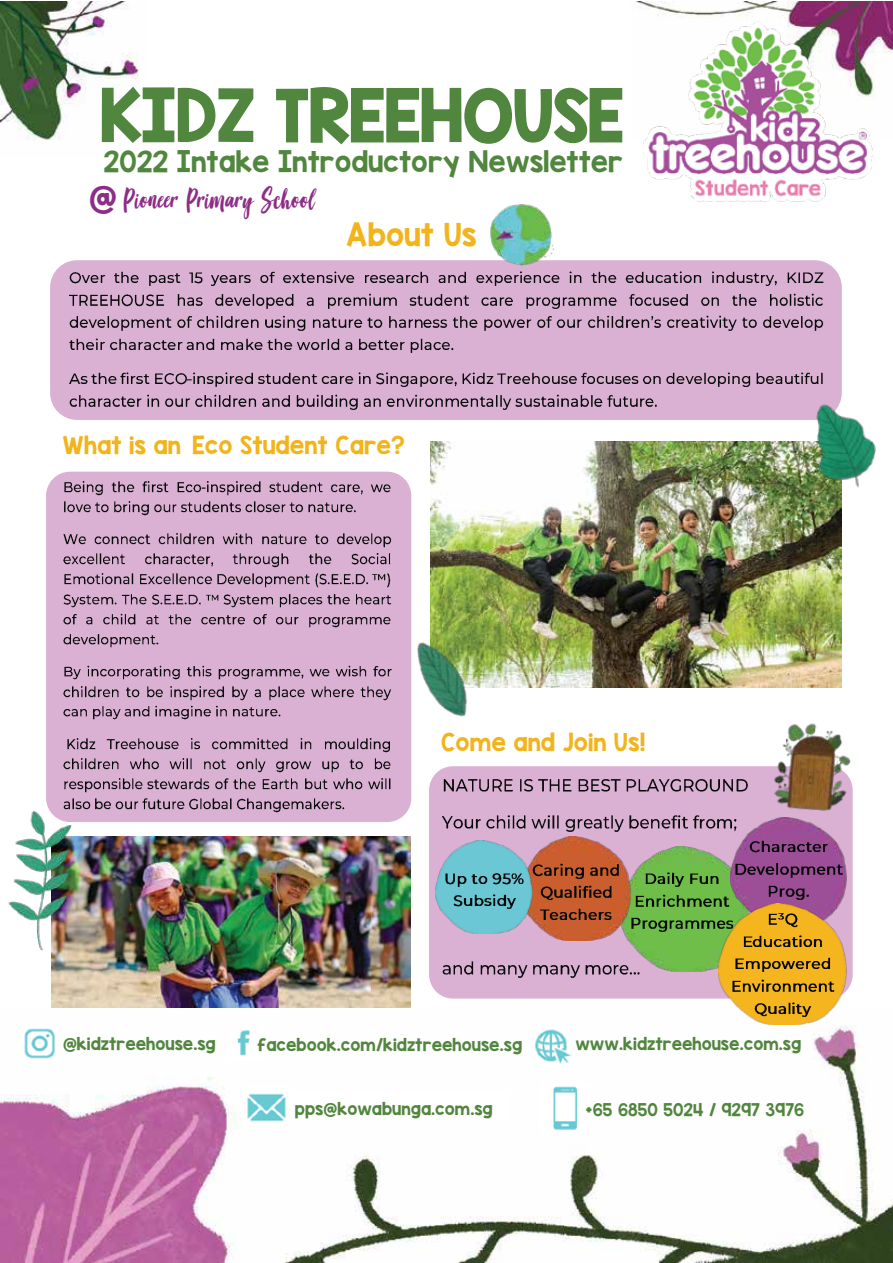
<style>
.page{position:relative;width:893px;height:1263px;background:#fff}
.page>*{position:absolute;margin:0;border:0;box-sizing:border-box;transform-origin:0 0}
.t1{font:60px "KG Blank Space Solid";color:#51863e}
.t2{font:30px "Good Vibes";color:#8d2d85}
.t3{font:27px "KG Blank Space Solid";color:#f2b41c}
.t4{font:24.9px "KG Blank Space Solid";color:#51863e}
.t5{font:21px "KG Blank Space Solid";color:#f2b41c}
.t6{font:15px "KG Blank Space Solid";color:#51863e}
.s1{font-family:"KG Blank Space Solid"}
</style>
<div class="page">
<img style="left:51px;top:836px;width:359px;height:172px">
<img style="left:0;top:2px;width:139px;height:138px">
<svg style="left:101px;top:85px;width:153px;height:58px"></svg>
<svg style="left:276px;top:87px;width:347px;height:58px"></svg>
<img style="left:637px;top:2px;width:255px;height:51px">
<img style="left:637px;top:10px;width:244px;height:192px">
<div style="left:51px;top:261px;width:790px;height:158px;background:#dab1d3;border-radius:26px"></div>
<div style="left:50px;top:260px;width:792px;height:160px;border:2px solid #dab1d3;border-radius:26px"></div>
<img style="left:69px;top:271px;width:126px;height:15px">
<img style="left:195px;top:266px;width:639px;height:20px">
<img style="left:69px;top:293px;width:754px;height:16px">
<img style="left:69px;top:315px;width:190px;height:16px">
<img style="left:265px;top:315px;width:103px;height:16px">
<img style="left:368px;top:316px;width:56px;height:12px">
<img style="left:424px;top:315px;width:400px;height:16px">
<img style="left:69px;top:338px;width:114px;height:12px">
<img style="left:186px;top:338px;width:268px;height:15px">
<img style="left:69px;top:373px;width:19px;height:11px">
<img style="left:91px;top:372px;width:30px;height:12px">
<img style="left:121px;top:372px;width:702px;height:15px">
<img style="left:187px;top:372px;width:11px;height:15px">
<img style="left:69px;top:394px;width:390px;height:16px">
<img style="left:460px;top:394px;width:197px;height:16px">
<div style="left:47px;top:472px;width:364px;height:349px;background:#dab1d3;border-radius:23px"></div>
<div style="left:46px;top:472px;width:365px;height:350px;border:2px solid #dab1d3;border-radius:23px"></div>
<img style="left:64px;top:481px;width:137px;height:14px">
<img style="left:206px;top:477px;width:196px;height:18px">
<img style="left:64px;top:501px;width:292px;height:14px">
<img style="left:63px;top:533px;width:329px;height:14px">
<img style="left:63px;top:553px;width:328px;height:14px">
<img style="left:64px;top:573px;width:148px;height:12px">
<img style="left:217px;top:573px;width:156px;height:14px">
<img style="left:373px;top:573px;width:18px;height:14px">
<img style="left:63px;top:594px;width:161px;height:14px">
<img style="left:224px;top:594px;width:126px;height:14px">
<img style="left:63px;top:613px;width:182px;height:12px">
<img style="left:253px;top:614px;width:100px;height:14px">
<img style="left:63px;top:634px;width:96px;height:14px">
<img style="left:63px;top:665px;width:291px;height:35px">
<img style="left:63px;top:706px;width:58px;height:14px">
<img style="left:124px;top:705px;width:157px;height:15px">
<img style="left:67px;top:738px;width:287px;height:12px">
<img style="left:85px;top:758px;width:269px;height:14px">
<img style="left:85px;top:778px;width:63px;height:14px">
<img style="left:148px;top:778px;width:243px;height:12px">
<img style="left:84px;top:801px;width:7px;height:9px">
<img style="left:95px;top:798px;width:250px;height:14px">
<div style="left:430px;top:767px;width:422px;height:231px;background:#dab1d3;border-radius:23px"></div>
<div style="left:429px;top:766px;width:424px;height:233px;border:2px solid #dab1d3;border-radius:23px"></div>
<img style="left:443px;top:779px;width:290px;height:13px">
<img style="left:443px;top:815px;width:287px;height:17px">
<img style="left:443px;top:961px;width:197px;height:17px">
<img style="left:431px;top:441px;width:411px;height:246px">
<img style="left:0;top:1024px;width:893px;height:238px">
<img style="left:773px;top:382px;width:103px;height:120px">
<img style="left:354px;top:593px;width:177px;height:177px">
<img style="left:475px;top:204px;width:91px;height:75px">
<img style="left:8px;top:747px;width:76px;height:228px">
<img style="left:734px;top:723px;width:119px;height:134px">
<img style="left:620px;top:847px;width:110px;height:124px">
<img style="left:645px;top:867px;width:85px;height:21px">
<img style="left:635px;top:889px;width:95px;height:21px">
<img style="left:634px;top:912px;width:84px;height:20px">
<img style="left:534px;top:836px;width:100px;height:104px">
<img style="left:534px;top:859px;width:99px;height:20px">
<img style="left:540px;top:881px;width:84px;height:20px">
<img style="left:541px;top:903px;width:80px;height:21px">
<img style="left:435px;top:840px;width:99px;height:93px">
<img style="left:445px;top:867px;width:92px;height:21px">
<img style="left:453px;top:889px;width:71px;height:21px">
<img style="left:541px;top:1084px;width:49px;height:48px">
<img style="left:246px;top:1086px;width:41px;height:42px">
<img style="left:533px;top:1028px;width:39px;height:38px">
<img style="left:20px;top:1024px;width:38px;height:38px">
<img style="left:226px;top:1024px;width:37px;height:37px">
<img style="left:730px;top:818px;width:120px;height:85px">
<img style="left:750px;top:835px;width:90px;height:21px">
<img style="left:735px;top:857px;width:118px;height:21px">
<img style="left:768px;top:880px;width:50px;height:20px">
<img style="left:718px;top:903px;width:131px;height:121px">
<img style="left:768px;top:908px;width:43px;height:20px">
<img style="left:742px;top:930px;width:11px;height:21px">
<img style="left:753px;top:930px;width:83px;height:21px">
<img style="left:735px;top:952px;width:111px;height:21px">
<img style="left:731px;top:975px;width:117px;height:20px">
<img style="left:754px;top:997px;width:37px;height:21px">
<img style="left:791px;top:997px;width:27px;height:21px">
<div style="left:291px;top:1090px;width:219px;height:30px;background:#fff"></div>
<h1 class="t1" style="left:100px;top:76px;width:526px">KIDZ TREEHOUSE</h1>
<h3 class="t4" style="left:104px;top:145px;width:521px">2022 Intake Introductory Newsletter</h3>
<h2 class="t2" style="left:89px;top:184px;width:93px"><span class="s1">@</span> Juying</h2>
<h3 class="t3" style="left:346px;top:217px;width:132px">About Us</h3>
<h2 class="t2" style="left:124px;top:185px;width:193px">Pioneer Primary School</h2>
<h3 class="t5" style="left:63px;top:431px;width:344px">What is an ECO Student Care?</h3>
<h3 class="t5" style="left:192px;top:431px;width:42px">Eco</h3>
<h3 class="t5" style="left:441px;top:728px;width:206px">Come and Join Us!</h3>
<p class="t6" style="left:63px;top:1034px;width:154px">@kidztreehouse.sg</p>
<p class="t6" style="left:257px;top:1034px;width:266px">facebook.com/kidztreehouse.sg</p>
<p class="t6" style="left:575px;top:1033px;width:228px">www.kidztreehouse.com.sg</p>
<p class="t6" style="left:298px;top:1098px;width:204px">jyps@kowabunga.com.sg</p>
<p class="t6" style="left:295px;top:1099px;width:199px">pps@kowabunga.com.sg</p>
<p class="t6" style="left:586px;top:1100px;width:220px">+65 6850 5024 / 9297 3976</p>
</div>
